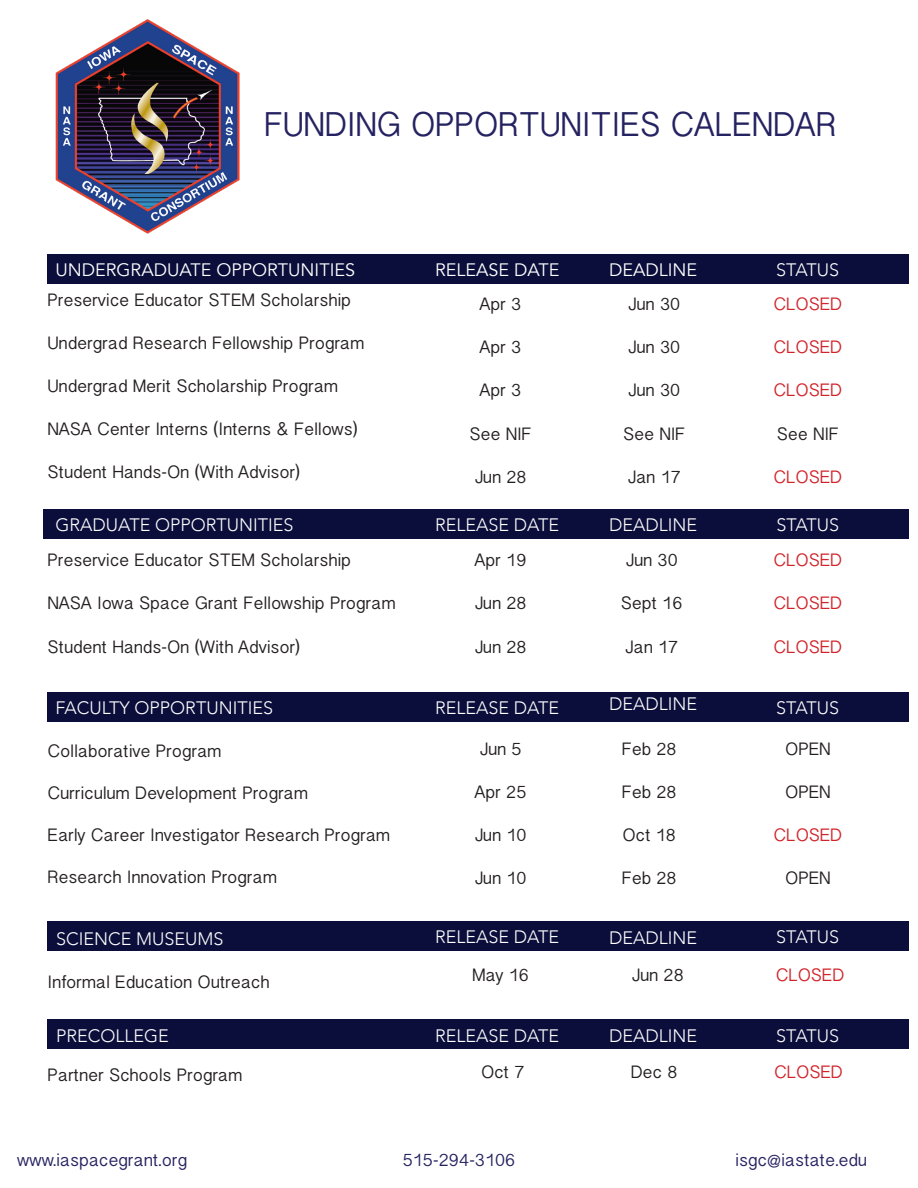
<style>
.page{position:relative;width:918px;height:1188px;background:#fff}
.page>*{position:absolute;margin:0;border:0;box-sizing:border-box;transform-origin:0 0}
.t1{font:34.5px "Lao Sangam MN";color:#252261}
.t2{font:18px "Lao Sangam MN";color:#231f20}
.t3{font:300 18px "Avenir";color:#fff}
.t4{font:18px "Lao Sangam MN";color:#d1232a}
.t5{font:18px "Lao Sangam MN";color:#252261}
.t6{font:18px "Avenir";color:#fff}
</style>
<div class="page">
<img style="left:55px;top:19px;width:184px;height:214px">
<div style="left:48px;top:254px;width:861px;height:29px;background:#0b0e3b"></div>
<div style="left:44px;top:509px;width:865px;height:29px;background:#0b0e3b"></div>
<div style="left:48px;top:692px;width:861px;height:30px;background:#0b0e3b"></div>
<div style="left:48px;top:921px;width:861px;height:30px;background:#0b0e3b"></div>
<div style="left:48px;top:1019px;width:861px;height:30px;background:#0b0e3b"></div>
<p class="t1" style="left:264px;top:105px;width:573px">FUNDING OPPORTUNITIES CALENDAR</p>
<p class="t6" style="left:56px;top:259px;width:301px">UNDERGRADUATE OPPORTUNITIES</p>
<p class="t6" style="left:435px;top:259px;width:126px">RELEASE DATE</p>
<p class="t6" style="left:609px;top:259px;width:90px">DEADLINE</p>
<p class="t3" style="left:776px;top:259px;width:64px">STATUS</p>
<p class="t2" style="left:48px;top:290px;width:305px">Preservice Educator STEM Scholarship</p>
<p class="t2" style="left:48px;top:333px;width:318px">Undergrad Research Fellowship Program</p>
<p class="t2" style="left:48px;top:376px;width:292px">Undergrad Merit Scholarship Program</p>
<p class="t2" style="left:48px;top:419px;width:311px">NASA Center Interns (Interns &amp; Fellows)</p>
<p class="t2" style="left:48px;top:462px;width:254px">Student Hands-On (With Advisor)</p>
<p class="t2" style="left:480px;top:294px;width:43px">Apr 3</p>
<p class="t2" style="left:480px;top:337px;width:43px">Apr 3</p>
<p class="t2" style="left:480px;top:380px;width:43px">Apr 3</p>
<p class="t2" style="left:469px;top:423px;width:64px">See NIF</p>
<p class="t2" style="left:474px;top:467px;width:54px">Jun 28</p>
<p class="t2" style="left:628px;top:294px;width:54px">Jun 30</p>
<p class="t2" style="left:628px;top:337px;width:54px">Jun 30</p>
<p class="t2" style="left:628px;top:380px;width:54px">Jun 30</p>
<p class="t2" style="left:623px;top:423px;width:64px">See NIF</p>
<p class="t2" style="left:627px;top:467px;width:55px">Jan 17</p>
<p class="t4" style="left:773px;top:294px;width:70px">CLOSED</p>
<p class="t4" style="left:773px;top:337px;width:70px">CLOSED</p>
<p class="t4" style="left:773px;top:380px;width:70px">CLOSED</p>
<p class="t2" style="left:777px;top:423px;width:64px">See NIF</p>
<p class="t4" style="left:773px;top:467px;width:70px">CLOSED</p>
<p class="t3" style="left:56px;top:514px;width:239px">GRADUATE OPPORTUNITIES</p>
<p class="t3" style="left:435px;top:514px;width:126px">RELEASE DATE</p>
<p class="t3" style="left:609px;top:514px;width:90px">DEADLINE</p>
<p class="t3" style="left:776px;top:514px;width:64px">STATUS</p>
<p class="t2" style="left:48px;top:550px;width:305px">Preservice Educator STEM Scholarship</p>
<p class="t2" style="left:48px;top:593px;width:350px">NASA Iowa Space Grant Fellowship Program</p>
<p class="t2" style="left:48px;top:637px;width:254px">Student Hands-On (With Advisor)</p>
<p class="t2" style="left:475px;top:550px;width:53px">Apr 19</p>
<p class="t2" style="left:474px;top:593px;width:54px">Jun 28</p>
<p class="t2" style="left:474px;top:637px;width:54px">Jun 28</p>
<p class="t2" style="left:625px;top:550px;width:54px">Jun 30</p>
<p class="t2" style="left:621px;top:593px;width:63px">Sept 16</p>
<p class="t2" style="left:625px;top:637px;width:55px">Jan 17</p>
<p class="t4" style="left:773px;top:550px;width:70px">CLOSED</p>
<p class="t4" style="left:773px;top:593px;width:70px">CLOSED</p>
<p class="t4" style="left:773px;top:637px;width:70px">CLOSED</p>
<p class="t3" style="left:56px;top:697px;width:219px">FACULTY OPPORTUNITIES</p>
<p class="t3" style="left:435px;top:697px;width:126px">RELEASE DATE</p>
<p class="t3" style="left:609px;top:693px;width:90px">DEADLINE</p>
<p class="t3" style="left:776px;top:697px;width:64px">STATUS</p>
<p class="t2" style="left:48px;top:741px;width:175px">Collaborative Program</p>
<p class="t2" style="left:48px;top:783px;width:262px">Curriculum Development Program</p>
<p class="t2" style="left:48px;top:825px;width:344px">Early Career Investigator Research Program</p>
<p class="t2" style="left:48px;top:867px;width:231px">Research Innovation Program</p>
<p class="t2" style="left:479px;top:739px;width:44px">Jun 5</p>
<p class="t2" style="left:475px;top:782px;width:53px">Apr 25</p>
<p class="t2" style="left:474px;top:825px;width:54px">Jun 10</p>
<p class="t2" style="left:474px;top:868px;width:54px">Jun 10</p>
<p class="t2" style="left:622px;top:739px;width:56px">Feb 28</p>
<p class="t2" style="left:622px;top:782px;width:56px">Feb 28</p>
<p class="t2" style="left:622px;top:825px;width:55px">Oct 18</p>
<p class="t2" style="left:622px;top:868px;width:56px">Feb 28</p>
<p class="t2" style="left:785px;top:739px;width:47px">OPEN</p>
<p class="t2" style="left:785px;top:782px;width:47px">OPEN</p>
<p class="t4" style="left:774px;top:825px;width:70px">CLOSED</p>
<p class="t2" style="left:785px;top:868px;width:47px">OPEN</p>
<p class="t3" style="left:56px;top:928px;width:169px">SCIENCE MUSEUMS</p>
<p class="t3" style="left:435px;top:926px;width:126px">RELEASE DATE</p>
<p class="t3" style="left:609px;top:927px;width:90px">DEADLINE</p>
<p class="t3" style="left:776px;top:926px;width:64px">STATUS</p>
<p class="t2" style="left:48px;top:972px;width:223px">Informal Education Outreach</p>
<p class="t2" style="left:472px;top:965px;width:58px">May 16</p>
<p class="t2" style="left:631px;top:965px;width:54px">Jun 28</p>
<p class="t4" style="left:776px;top:965px;width:70px">CLOSED</p>
<p class="t3" style="left:56px;top:1025px;width:114px">PRECOLLEGE</p>
<p class="t3" style="left:435px;top:1025px;width:126px">RELEASE DATE</p>
<p class="t3" style="left:609px;top:1025px;width:90px">DEADLINE</p>
<p class="t3" style="left:776px;top:1025px;width:64px">STATUS</p>
<p class="t2" style="left:48px;top:1065px;width:196px">Partner Schools Program</p>
<p class="t2" style="left:481px;top:1062px;width:45px">Oct 7</p>
<p class="t2" style="left:631px;top:1062px;width:48px">Dec 8</p>
<p class="t4" style="left:774px;top:1062px;width:70px">CLOSED</p>
<p class="t5" style="left:17px;top:1150px;width:171px">www.iaspacegrant.org</p>
<p class="t5" style="left:403px;top:1150px;width:114px">515-294-3106</p>
<p class="t5" style="left:735px;top:1150px;width:133px">isgc@iastate.edu</p>
</div>
